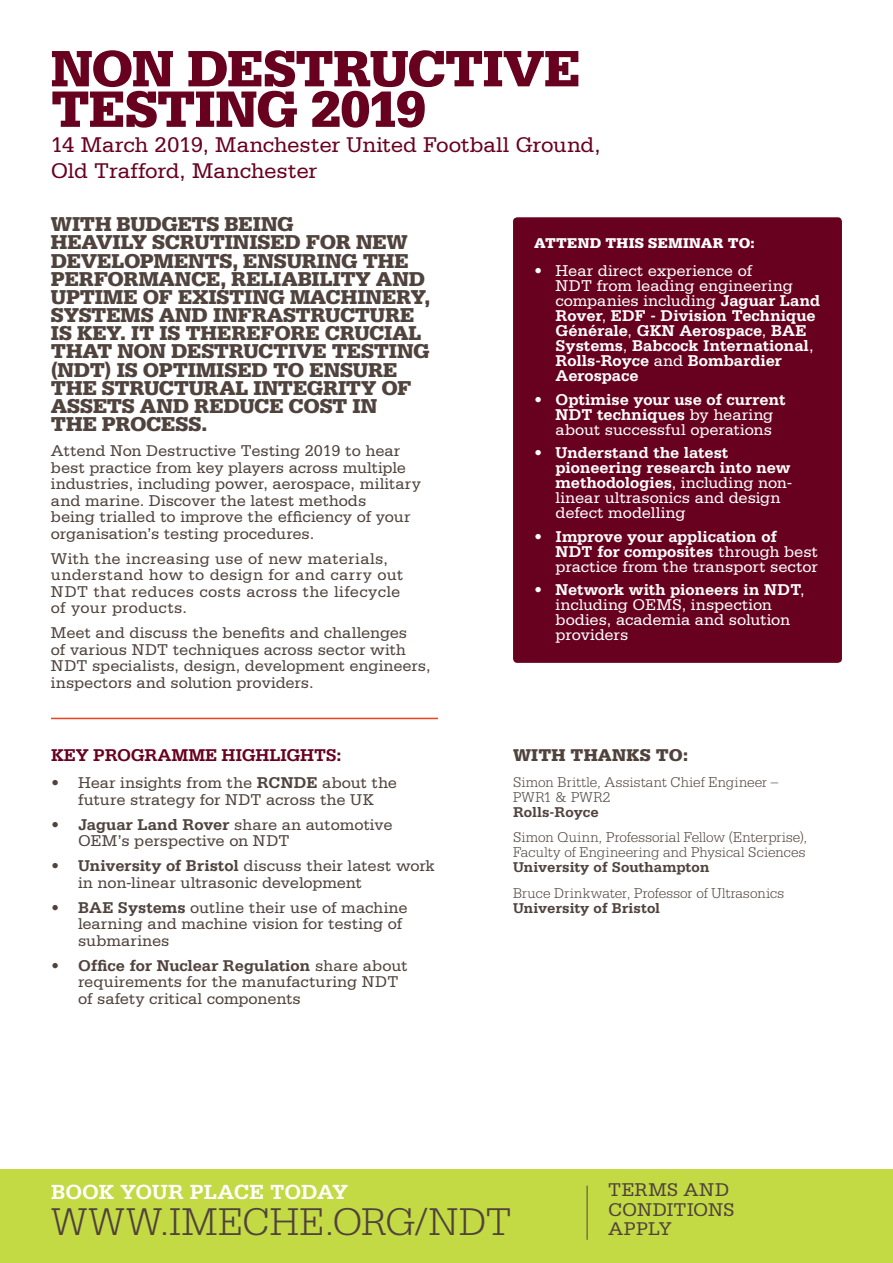
<style>
.page{position:relative;width:893px;height:1263px;background:#fff}
.page>*{position:absolute;margin:0;border:0;box-sizing:border-box;transform-origin:0 0}
.t1{font:900 54px/40.5px "Serifa Std";letter-spacing:-.025em;color:#68001f}
.t2{font:300 40.8px "Serifa Std";letter-spacing:.015em;color:#50433d}
.t3{font:22.5px/25.5px "Serifa Std";letter-spacing:-.005em;color:#68001f}
.t4{font:700 21.6px "Serifa Std";letter-spacing:-.005em;color:#fff}
.bold_para{font:900 21.15px/18.1px "Serifa Std";letter-spacing:-.01em;color:#50433d}
.bold_para-2{font:19.5px/19.5px "Serifa Std";letter-spacing:.015em;color:#50433d}
.bold_para-3{font:700 18px "Serifa Std";letter-spacing:-.01em;color:#68001f}
.Speaker{font:900 18px "Serifa Std";letter-spacing:.015em;color:#50433d}
.bold_para-4{font:16.5px/16.5px "Serifa Std";color:#50433d}
.t5{font:700 16.5px/15px "Serifa Std";letter-spacing:-.005em;color:#fff}
.t6{font:16.5px/15px "Serifa Std";letter-spacing:-.005em;color:#fff}
.Speaker-2{font:300 15px/15px "Serifa Std";letter-spacing:.005em;color:#50433d}
.benefits_bullets{font:900 15px "Serifa Std";letter-spacing:.02em;color:#fff}
.s1{font-weight:700}
.s2{font-weight:400}
</style>
<div class="page">
<div style="left:0;top:1169px;width:893px;height:94px;background:#c4da45"></div>
<hr style="left:587px;top:1186px;width:1px;height:54px;background:#50433d">
<div style="left:513px;top:217px;width:329px;height:446px;background:#68001f;border-radius:4px"></div>
<hr style="left:51px;top:718px;width:387px;height:1px;background:#ef3e22">
<p class="t1" style="left:51px;top:48px;width:531px">NON DESTRUCTIVE<br>TESTING 2019</p>
<p class="t3" style="left:51px;top:132px;width:551px">14 March 2019, Manchester United Football Ground,<br>Old Trafford, Manchester</p>
<p class="bold_para" style="left:51px;top:215px;width:381px">WITH BUDGETS BEING<br>HEAVILY SCRUTINISED FOR NEW<br>DEVELOPMENTS, ENSURING THE<br>PERFORMANCE, RELIABILITY AND<br>UPTIME OF EXISTING MACHINERY,<br>SYSTEMS AND INFRASTRUCTURE<br>IS KEY. IT IS THEREFORE CRUCIAL<br>THAT NON DESTRUCTIVE TESTING (NDT) IS OPTIMISED TO ENSURE<br>THE STRUCTURAL INTEGRITY OF<br>ASSETS AND REDUCE COST IN<br>THE PROCESS.</p>
<p class="bold_para-4" style="left:51px;top:443px;width:371px">Attend Non Destructive Testing 2019 to hear best practice from key players across multiple industries, including power, aerospace, military and marine. Discover the latest methods<br>being trialled to improve the efficiency of your organisation’s testing procedures.</p>
<p class="bold_para-4" style="left:51px;top:550px;width:354px">With the increasing use of new materials, understand how to design for and carry out NDT that reduces costs across the lifecycle of your products.</p>
<p class="bold_para-4" style="left:51px;top:625px;width:381px">Meet and discuss the benefits and challenges<br>of various NDT techniques across sector with NDT specialists, design, development engineers, inspectors and solution providers.</p>
<p class="bold_para-3" style="left:51px;top:744px;width:292px">KEY PROGRAMME HIGHLIGHTS:</p>
<p class="bold_para-4" style="left:51px;top:775px;width:348px;text-align:center">• Hear insights from the <span class="s1">RCNDE</span> about the future strategy for NDT across the UK</p>
<p class="bold_para-4" style="left:78px;top:816px;width:316px;text-indent:-27px"><span class="s1">• Jaguar Land Rover</span> share an automotive<br>OEM’s perspective on NDT</p>
<p class="bold_para-4" style="left:78px;top:858px;width:358px;text-indent:-27px"><span class="s1">• University of Bristol</span> discuss their latest work in non-linear ultrasonic development</p>
<p class="bold_para-4" style="left:78px;top:899px;width:331px;text-indent:-27px"><span class="s1">• BAE Systems</span> outline their use of machine learning and machine vision for testing of submarines</p>
<p class="bold_para-4" style="left:78px;top:957px;width:331px;text-indent:-27px"><span class="s1">• Office for Nuclear Regulation</span> share about requirements for the manufacturing NDT of safety critical components</p>
<p class="benefits_bullets" style="left:534px;top:235px;width:222px">ATTEND THIS SEMINAR TO:</p>
<p class="t5" style="left:556px;top:263px;width:266px;text-indent:-21px"><span class="s2">• Hear direct experience of<br>NDT from leading engineering companies including</span> Jaguar Land<br>Rover<span class="s2">,</span> EDF - Division Technique<br>Générale<span class="s2">,</span> GKN Aerospace<span class="s2">,</span> BAE<br>Systems<span class="s2">,</span> Babcock International<span class="s2">,<br></span>Rolls-Royce <span class="s2">and</span> Bombardier<br>Aerospace</p>
<p class="t5" style="left:534px;top:392px;width:253px;text-align:center">• Optimise your use of current<br>NDT techniques <span class="s2">by hearing about successful operations</span></p>
<p class="t5" style="left:556px;top:445px;width:238px;text-indent:-21px">• Understand the latest pioneering research into new methodologies<span class="s2">, including non&shy;linear ultrasonics and design defect modelling</span></p>
<p class="t5" style="left:556px;top:529px;width:264px;text-indent:-21px">• Improve your application of<br>NDT for composites <span class="s2">through best practice from the transport sector</span></p>
<p class="t6" style="left:556px;top:582px;width:251px;text-indent:-21px"><span class="s1">• Network with pioneers in NDT</span>, including OEMS, inspection bodies, academia and solution providers</p>
<p class="Speaker" style="left:513px;top:744px;width:176px">WITH THANKS TO:</p>
<p class="Speaker-2" style="left:513px;top:774px;width:267px">Simon Brittle, Assistant Chief Engineer –<br>PWR1 &amp; PWR2<br><span class="s1">Rolls-Royce</span></p>
<p class="Speaker-2" style="left:513px;top:830px;width:296px">Simon Quinn, Professorial Fellow (Enterprise),<br>Faculty of Engineering and Physical Sciences<br><span class="s1">University of Southampton</span></p>
<p class="Speaker-2" style="left:513px;top:885px;width:273px">Bruce Drinkwater, Professor of Ultrasonics<br><span class="s1">University of Bristol</span></p>
<p class="t4" style="left:51px;top:1179px;width:299px">BOOK YOUR PLACE TODAY</p>
<p class="t2" style="left:51px;top:1199px;width:462px">WWW.IMECHE.ORG/NDT</p>
<p class="bold_para-2" style="left:608px;top:1180px;width:128px">TERMS AND<br>CONDITIONS<br>APPLY</p>
</div>
